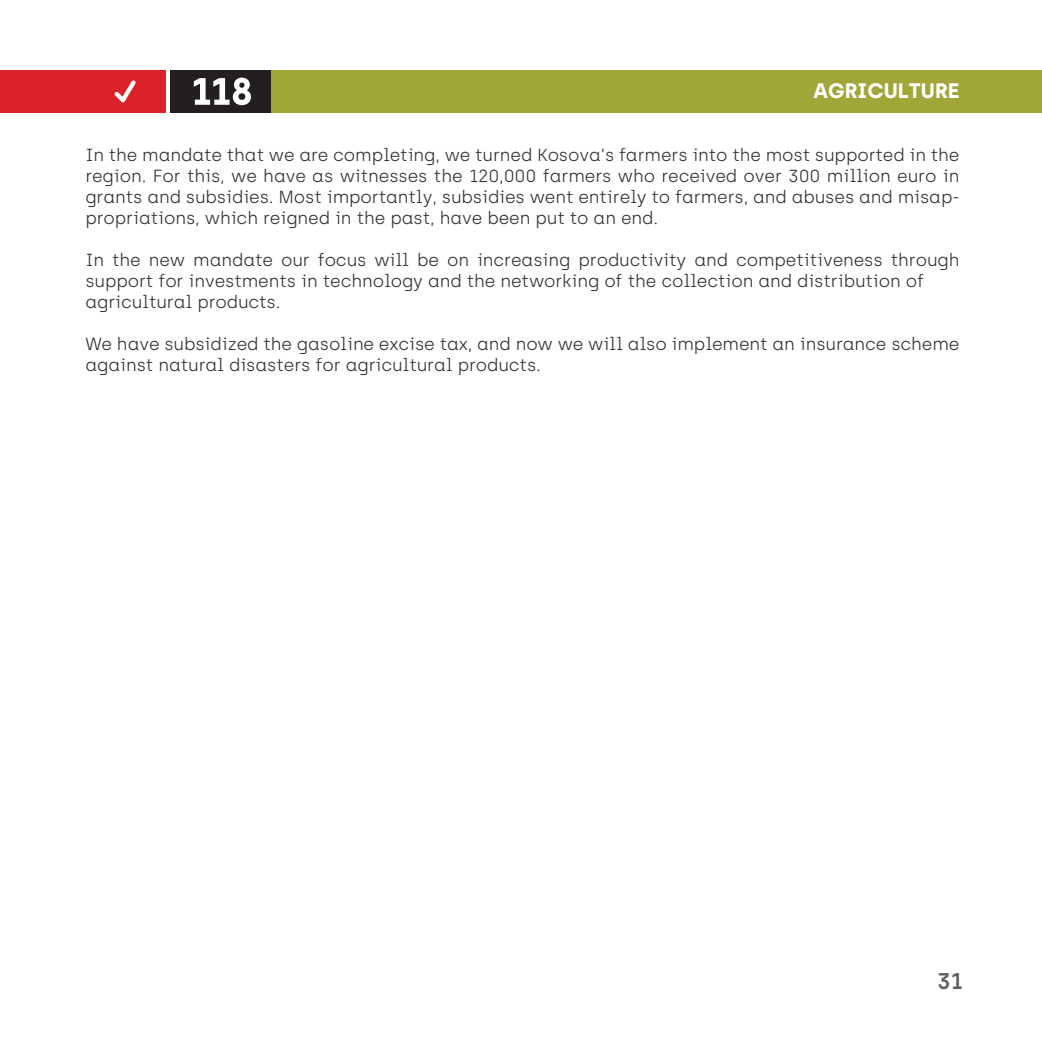
<style>
.page{position:relative;width:1042px;height:1042px;background:#fff}
.page>*{position:absolute;margin:0;border:0;box-sizing:border-box;transform-origin:0 0}
.t1{font:600 22.75px "Archia";color:#60605f}
.t2{font:700 21px "Archia";color:#fff}
.t3{font:300 17.5px/21px "Archia";letter-spacing:-.01em;color:#312f30}
</style>
<div class="page">
<div style="left:186px;top:71px;width:856px;height:42px;background:#a0a738"></div>
<div style="left:170px;top:71px;width:101px;height:42px;background:#231f20"></div>
<div style="left:0;top:71px;width:166px;height:42px;background:#db2229"></div>
<svg style="left:194px;top:78px;width:57px;height:27px"></svg>
<svg style="left:114px;top:80px;width:22px;height:22px"></svg>
<p class="t2" style="left:813px;top:78px;width:147px">AGRICULTURE</p>
<p class="t3" style="left:85px;top:144px;width:875px;text-align:justify">In the mandate that we are completing, we turned Kosova’s farmers into the most supported in the region. For this, we have as witnesses the 120,000 farmers who received over 300 million euro in grants and subsidies. Most importantly, subsidies went entirely to farmers, and abuses and misap&shy;propriations, which reigned in the past, have been put to an end.</p>
<p class="t3" style="left:85px;top:249px;width:875px">In the new mandate our focus will be on increasing productivity and competitiveness through support for investments in technology and the networking of the collection and distribution of agricultural products.</p>
<p class="t3" style="left:85px;top:333px;width:875px">We have subsidized the gasoline excise tax, and now we will also implement an insurance scheme against natural disasters for agricultural products.</p>
<h1 class="t1" style="left:937px;top:968px;width:27px">31</h1>
</div>
